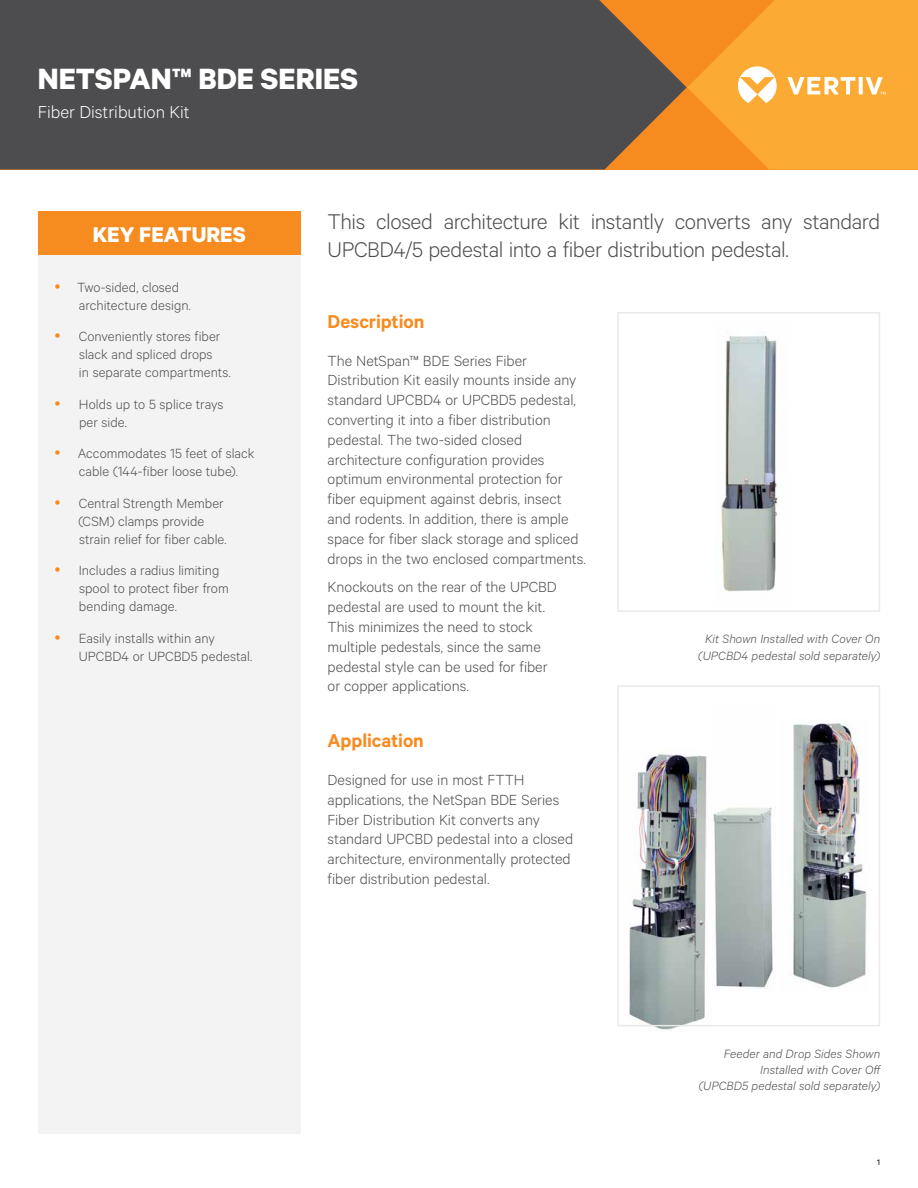
<style>
.page{position:relative;width:918px;height:1188px;background:#fff}
.page>*{position:absolute;margin:0;border:0;box-sizing:border-box;transform-origin:0 0}
.t1{font:700 33px "Calibre";color:#fff}
.t2{font:300 24px/28.8px "Calibre";letter-spacing:-.015em;color:#4d4d4f}
.t3{font:700 24px "Calibre";color:#fff}
.t4{font:600 21px "Calibre";letter-spacing:-.005em;color:#f68b1f}
.t5{font:300 19.5px "Calibre";color:#fff}
.t6{font:300 16.5px/19.8px "Calibre";color:#4d4d4f}
.t7{font:300 15px/18px "Calibre";color:#4d4d4f}
.t8{font:italic 300 13.5px/16.2px "Calibre";letter-spacing:.005em;color:#4d4d4f;text-align:center}
.t9{font:9px "Calibre";color:#000}
</style>
<div class="page">
<div style="left:0;top:0;width:599px;height:170px;background:#4d4d4f"></div>
<svg style="left:599px;top:0;width:319px;height:170px;background:#e19738"></svg>
<div style="left:38px;top:254px;width:263px;height:880px;background:#f3f3f4"></div>
<div style="left:38px;top:211px;width:263px;height:43px;background:#f68b1f"></div>
<img style="left:629px;top:754px;width:78px;height:276px">
<img style="left:793px;top:723px;width:74px;height:265px">
<img style="left:721px;top:335px;width:57px;height:257px">
<img style="left:713px;top:807px;width:60px;height:181px">
<div style="left:617px;top:312px;width:263px;height:300px;border:2px solid #eaeaeb"></div>
<div style="left:617px;top:685px;width:263px;height:341px;border:2px solid #eaeaeb"></div>
<h1 class="t1" style="left:38px;top:58px;width:322px">NETSPAN™ BDE SERIES</h1>
<p class="t5" style="left:38px;top:100px;width:153px">Fiber Distribution Kit</p>
<h2 class="t3" style="left:93px;top:219px;width:155px">KEY FEATURES</h2>
<p class="t7" style="left:77px;top:277px;width:115px">Two-sided, closed architecture design.</p>
<p class="t7" style="left:79px;top:327px;width:154px">Conveniently stores fiber slack and spliced drops<br>in separate compartments.</p>
<p class="t7" style="left:79px;top:394px;width:146px">Holds up to 5 splice trays per side.</p>
<p class="t7" style="left:78px;top:444px;width:178px">Accommodates 15 feet of slack cable (144-fiber loose tube).</p>
<p class="t7" style="left:78px;top:493px;width:150px">Central Strength Member (CSM) clamps provide strain relief for fiber cable.</p>
<p class="t7" style="left:79px;top:561px;width:151px">Includes a radius limiting spool to protect fiber from bending damage.</p>
<p class="t7" style="left:79px;top:628px;width:175px">Easily installs within any<br>UPCBD4 or UPCBD5 pedestal.</p>
<h2 class="t2" style="left:328px;top:206px;width:554px">This closed architecture kit instantly converts any standard<br>UPCBD4/5 pedestal into a fiber distribution pedestal.</h2>
<p class="t4" style="left:328px;top:309px;width:98px">Description</p>
<p class="t6" style="left:328px;top:350px;width:260px">The NetSpan™ BDE Series Fiber Distribution Kit easily mounts inside any standard UPCBD4 or UPCBD5 pedestal, converting it into a fiber distribution pedestal. The two-sided closed architecture configuration provides optimum environmental protection for fiber equipment against debris, insect and rodents. In addition, there is ample space for fiber slack storage and spliced drops in the two enclosed compartments.</p>
<p class="t6" style="left:328px;top:577px;width:231px">Knockouts on the rear of the UPCBD pedestal are used to mount the kit.<br>This minimizes the need to stock multiple pedestals, since the same pedestal style can be used for fiber or copper applications.</p>
<p class="t4" style="left:328px;top:728px;width:98px">Application</p>
<p class="t6" style="left:328px;top:769px;width:247px">Designed for use in most FTTH applications, the NetSpan BDE Series Fiber Distribution Kit converts any standard UPCBD pedestal into a closed architecture, environmentally protected fiber distribution pedestal.</p>
<p class="t8" style="left:698px;top:630px;width:183px">Kit Shown Installed with Cover On (UPCBD4 pedestal sold separately)</p>
<p class="t8" style="left:699px;top:1045px;width:184px;text-align:right">Feeder and Drop Sides Shown<br>Installed with Cover Off<br>(UPCBD5 pedestal sold separately)</p>
<p class="t9" style="left:877px;top:1157px;width:4px">1</p>
</div>
